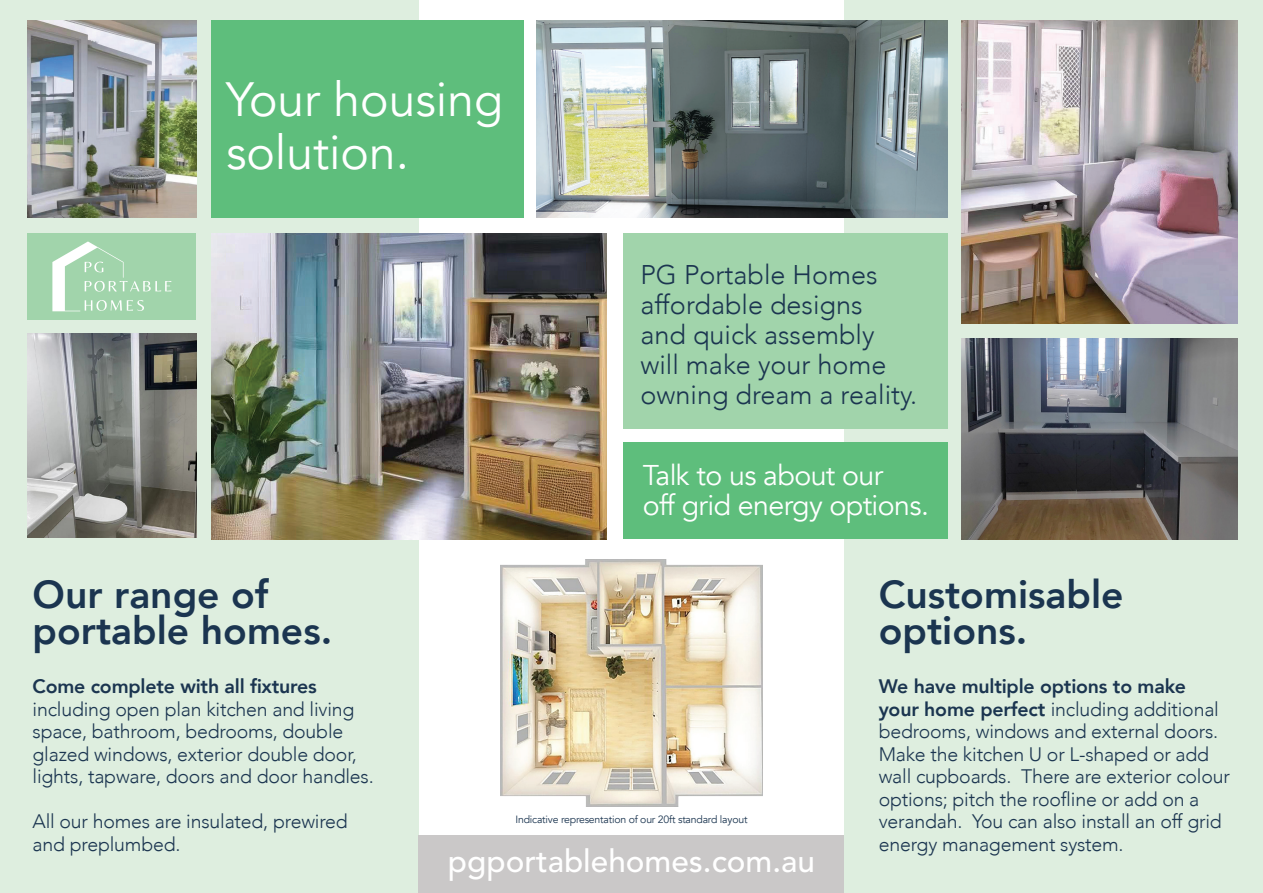
<style>
.page{position:relative;width:1263px;height:893px;background:#fff}
.page>*{position:absolute;margin:0;border:0;box-sizing:border-box;transform-origin:0 0}
.t1{font:48px/52.5px "Avenir";color:#fff}
.t2{font:800 39px/36px "Avenir";color:#1b3550}
.t3{font:500 31.5px "Avenir";color:#fff}
.t4{font:28.5px/30px "Avenir";letter-spacing:-.02em;color:#fff}
.t5{font:300 27px/30px "Avenir";color:#1b3550}
.t6{font:300 19.5px/22.5px "Avenir";letter-spacing:-.01em;color:#1b3550}
.t7{font:10.5px "Avenir";letter-spacing:-.02em;color:#1b3550}
.s1{font-weight:800}
</style>
<div class="page">
<div style="left:0;top:0;width:419px;height:893px;background:#deeedf"></div>
<div style="left:844px;top:0;width:419px;height:893px;background:#deeedf"></div>
<img style="left:501px;top:560px;width:261px;height:246px">
<div style="left:211px;top:20px;width:313px;height:198px;background:#5ebe7c"></div>
<div style="left:623px;top:234px;width:324px;height:195px;background:#a1d4ab"></div>
<div style="left:623px;top:443px;width:324px;height:96px;background:#5ebe7c"></div>
<div style="left:28px;top:234px;width:168px;height:86px;background:#a1d4ab"></div>
<img style="left:211px;top:234px;width:396px;height:305px">
<img style="left:962px;top:20px;width:275px;height:303px">
<img style="left:962px;top:339px;width:275px;height:200px">
<img style="left:536px;top:20px;width:411px;height:198px">
<img style="left:28px;top:20px;width:168px;height:198px">
<img style="left:28px;top:334px;width:168px;height:204px">
<svg style="left:52px;top:241px;width:119px;height:70px"></svg>
<div style="left:419px;top:836px;width:425px;height:57px;background:#cac8c8"></div>
<p class="t1" style="left:226px;top:74px;width:279px">Your housing solution.</p>
<p class="t5" style="left:640px;top:260px;width:278px">PG Portable Homes affordable designs<br>and quick assembly will make your home owning dream a reality.</p>
<p class="t4" style="left:643px;top:460px;width:288px">Talk to us about our<br>off grid energy options.</p>
<p class="t2" style="left:33px;top:576px;width:301px">Our range of portable homes.</p>
<p class="t2" style="left:879px;top:576px;width:246px">Customisable options.</p>
<p class="t6" style="left:33px;top:675px;width:343px"><span class="s1">Come complete with all fixtures </span>including open plan kitchen and living space, bathroom, bedrooms, double glazed windows, exterior double door, lights, tapware, doors and door handles.</p>
<p class="t6" style="left:33px;top:810px;width:317px">All our homes are insulated, prewired and preplumbed.</p>
<p class="t6" style="left:879px;top:675px;width:353px"><span class="s1">We have multiple options to make your home perfect</span> including additional bedrooms, windows and external doors.<br>Make the kitchen U or L-shaped or add wall cupboards. There are exterior colour options; pitch the roofline or add on a verandah. You can also install an off grid energy management system.</p>
<p class="t7" style="left:515px;top:813px;width:233px">Indicative representation of our 20ft standard layout</p>
<p class="t3" style="left:448px;top:837px;width:369px">pgportablehomes.com.au</p>
</div>
